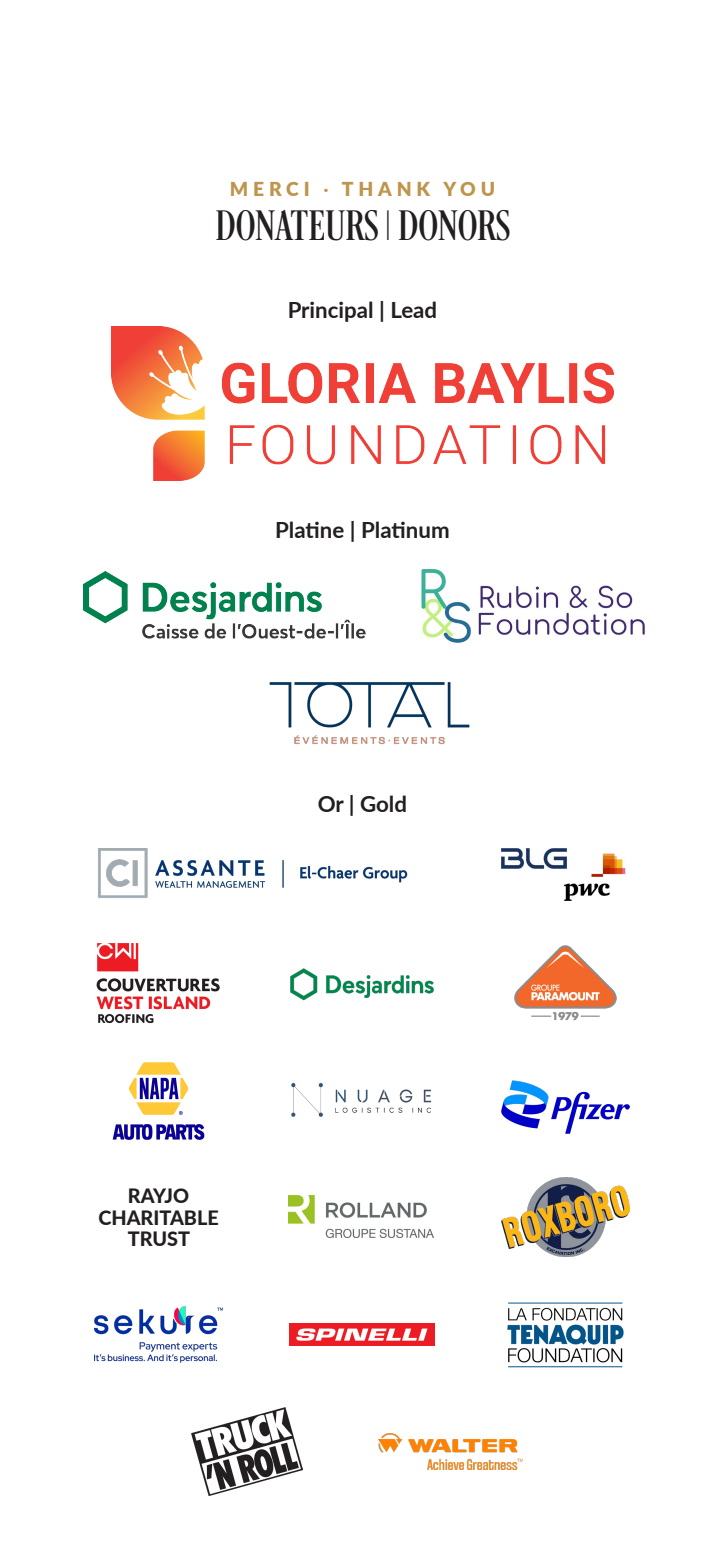
<style>
.page{position:relative;width:725px;height:1568px;background:#fff}
.page>*{position:absolute;margin:0;border:0;box-sizing:border-box;transform-origin:0 0}
.t1{font:43.75px "Desire Pro";letter-spacing:.025em;color:#231f20}
.t2{font:700 22.31px "Lato";color:#231f20}
.t3{font:800 19.78px/21.4px "Lato";color:#231f20;text-align:center}
.t4{font:900 19.25px "Lato";letter-spacing:.25em;color:#be954d}
</style>
<div class="page">
<img style="left:84px;top:572px;width:281px;height:67px">
<img style="left:112px;top:326px;width:501px;height:155px">
<img style="left:421px;top:568px;width:224px;height:75px">
<img style="left:112px;top:1062px;width:93px;height:78px">
<img style="left:501px;top:848px;width:125px;height:53px">
<img style="left:98px;top:848px;width:310px;height:50px">
<img style="left:94px;top:1307px;width:128px;height:55px">
<img style="left:288px;top:1196px;width:145px;height:42px">
<img style="left:291px;top:1082px;width:141px;height:35px">
<img style="left:96px;top:943px;width:124px;height:81px">
<img style="left:289px;top:1323px;width:146px;height:23px">
<img style="left:191px;top:1407px;width:111px;height:89px">
<img style="left:378px;top:1433px;width:144px;height:37px">
<img style="left:501px;top:1177px;width:128px;height:79px">
<img style="left:501px;top:1081px;width:128px;height:52px">
<img style="left:290px;top:968px;width:144px;height:33px">
<img style="left:514px;top:945px;width:103px;height:76px">
<img style="left:507px;top:1302px;width:117px;height:66px">
<img style="left:269px;top:682px;width:201px;height:63px">
<p class="t4" style="left:230px;top:174px;width:267px">MERCI . THANK YOU</p>
<h1 class="t1" style="left:216px;top:199px;width:295px">DONATEURS | DONORS</h1>
<p class="t2" style="left:287px;top:294px;width:151px">Principal | Lead</p>
<p class="t2" style="left:275px;top:514px;width:176px">Platine | Platinum</p>
<p class="t2" style="left:318px;top:788px;width:91px">Or | Gold</p>
<p class="t3" style="left:98px;top:1184px;width:122px">RAYJO<br>CHARITABLE<br>TRUST</p>
</div>
